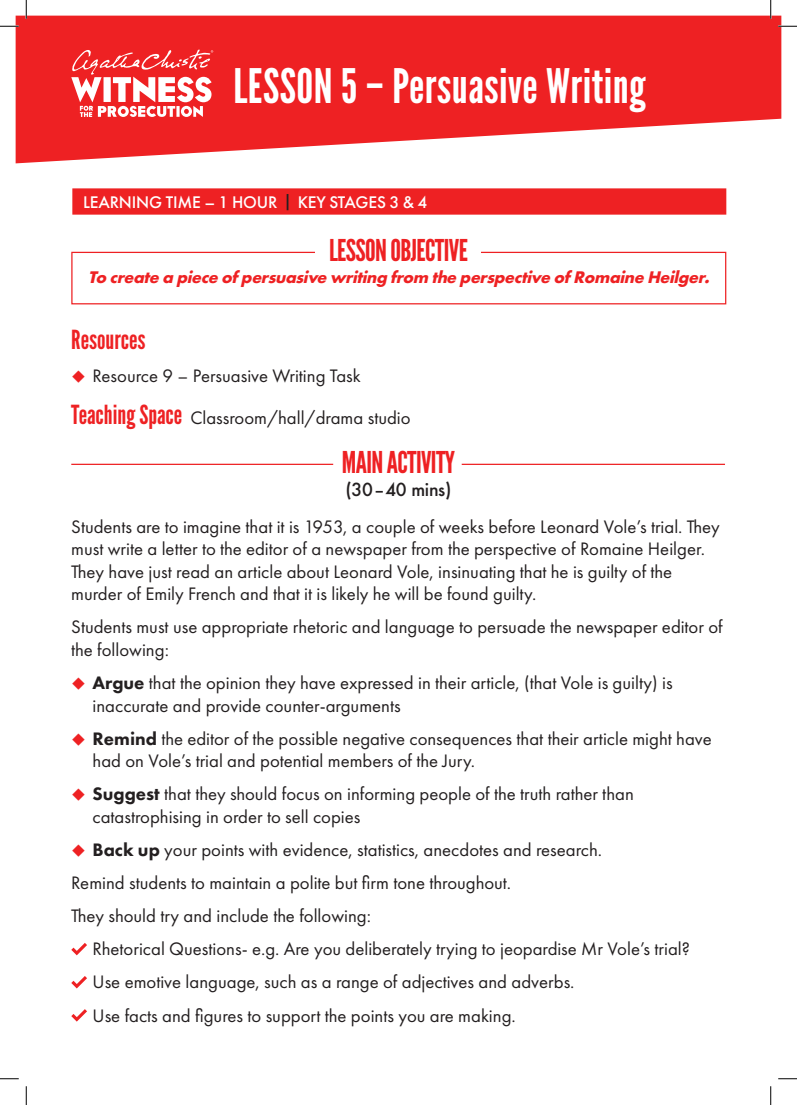
<style>
.page{position:relative;width:797px;height:1105px;background:#fff}
.page>*{position:absolute;margin:0;border:0;box-sizing:border-box;transform-origin:0 0}
.t1{font:47.5px "League Gothic";letter-spacing:.01em;color:#fff}
.t2{font:30px "League Gothic";letter-spacing:-.02em;color:#ee2123}
.t3{font:26.25px "League Gothic";color:#ee2123}
.t4{font:18.75px/22.5px "Futura PT";color:#231f20}
.t5{font:italic 700 17.5px "Futura PT";color:#ee2123}
.t6{font:500 17.5px "Futura PT";letter-spacing:-.01em;color:#fff}
.t7{font:500 17.5px "Futura";letter-spacing:-.02em;color:#231f20}
.s1{font-family:"Gotham";color:#231f20}
.s2{font-family:"League Gothic";font-size:26.25px;color:#ee2123}
.s3{font-weight:800}
</style>
<div class="page">
<svg style="left:16px;top:16px;width:765px;height:147px;fill:#ee2123"></svg>
<svg style="left:71px;top:49px;width:142px;height:68px"></svg>
<div style="left:72px;top:188px;width:654px;height:27px;background:#ee2123"></div>
<svg style="left:71px;top:943px;width:16px;height:12px"></svg>
<svg style="left:71px;top:976px;width:16px;height:12px"></svg>
<svg style="left:71px;top:1009px;width:16px;height:12px"></svg>
<div style="left:71px;top:252px;width:655px;height:52px;border:1px solid #ee2123"></div>
<div style="left:315px;top:236px;width:166px;height:29px;background:#fff"></div>
<hr style="left:461px;top:464px;width:264px;height:1px;background:#ee2123">
<hr style="left:71px;top:464px;width:262px;height:1px;background:#ee2123">
<svg style="left:0;top:25px;width:19px;height:2px"></svg>
<svg style="left:778px;top:25px;width:19px;height:2px"></svg>
<svg style="left:0;top:1078px;width:19px;height:1px"></svg>
<svg style="left:778px;top:1078px;width:19px;height:1px"></svg>
<svg style="left:25px;top:0;width:2px;height:19px"></svg>
<svg style="left:25px;top:1086px;width:2px;height:19px"></svg>
<svg style="left:770px;top:0;width:1px;height:19px"></svg>
<svg style="left:770px;top:1086px;width:1px;height:19px"></svg>
<h1 class="t1" style="left:233px;top:57px;width:413px">LESSON 5 – Persuasive Writing</h1>
<p class="t6" style="left:83px;top:191px;width:346px">LEARNING TIME – 1 HOUR <span class="s1">|</span> KEY STAGES 3 &amp; 4</p>
<h2 class="t2" style="left:329px;top:233px;width:140px">LESSON OBJECTIVE</h2>
<p class="t5" style="left:88px;top:266px;width:627px">To create a piece ofpersuasive writing from the perspective ofRomaine Heilger.</p>
<h3 class="t3" style="left:71px;top:324px;width:76px">Resources</h3>
<p class="t4" style="left:93px;top:364px;width:270px">Resource 9 – Persuasive Writing Task</p>
<p class="t4" style="left:71px;top:406px;width:341px"><span class="s2">Teaching Space</span> Classroom/hall/drama studio</p>
<h2 class="t2" style="left:342px;top:444px;width:115px">MAIN ACTIVITY</h2>
<p class="t7" style="left:345px;top:478px;width:107px">(30–40 mins)</p>
<p class="t4" style="left:71px;top:515px;width:650px">Students are to imagine that it is 1953, a couple of weeks before Leonard Vole’s trial. They must write a letter to the editor of a newspaper from the perspective of Romaine Heilger.<br>They have just read an article about Leonard Vole, insinuating that he is guilty of the murder of Emily French and that it is likely he will be found guilty.</p>
<p class="t4" style="left:71px;top:616px;width:653px">Students must use appropriate rhetoric and language to persuade the newspaper editor of the following:</p>
<p class="t4" style="left:93px;top:671px;width:581px"><span class="s3">Argue</span> that the opinion they have expressed in their article, (that Vole is guilty) is inaccurate and provide counter-arguments</p>
<p class="t4" style="left:93px;top:727px;width:621px"><span class="s3">Remind</span> the editor of the possible negative consequences that their article might have had on Vole’s trial and potential members of the Jury.</p>
<p class="t4" style="left:93px;top:783px;width:543px"><span class="s3">Suggest</span> that they should focus on informing people of the truth rather than catastrophising in order to sell copies</p>
<p class="t4" style="left:71px;top:833px;width:532px;line-height:33.1px;text-indent:21px"><span class="s3">Back up</span> your points with evidence, statistics, anecdotes and research.<br>Remind students to maintain a polite but firm tone throughout.<br>They should try and include the following:</p>
<p class="t4" style="left:93px;top:932px;width:599px;line-height:33.1px">Rhetorical Questions- e.g. Are you deliberately trying to jeopardise Mr Vole’s trial?<br>Use emotive language, such as a range of adjectives and adverbs.<br>Use facts and figures to support the points you are making.</p>
</div>
